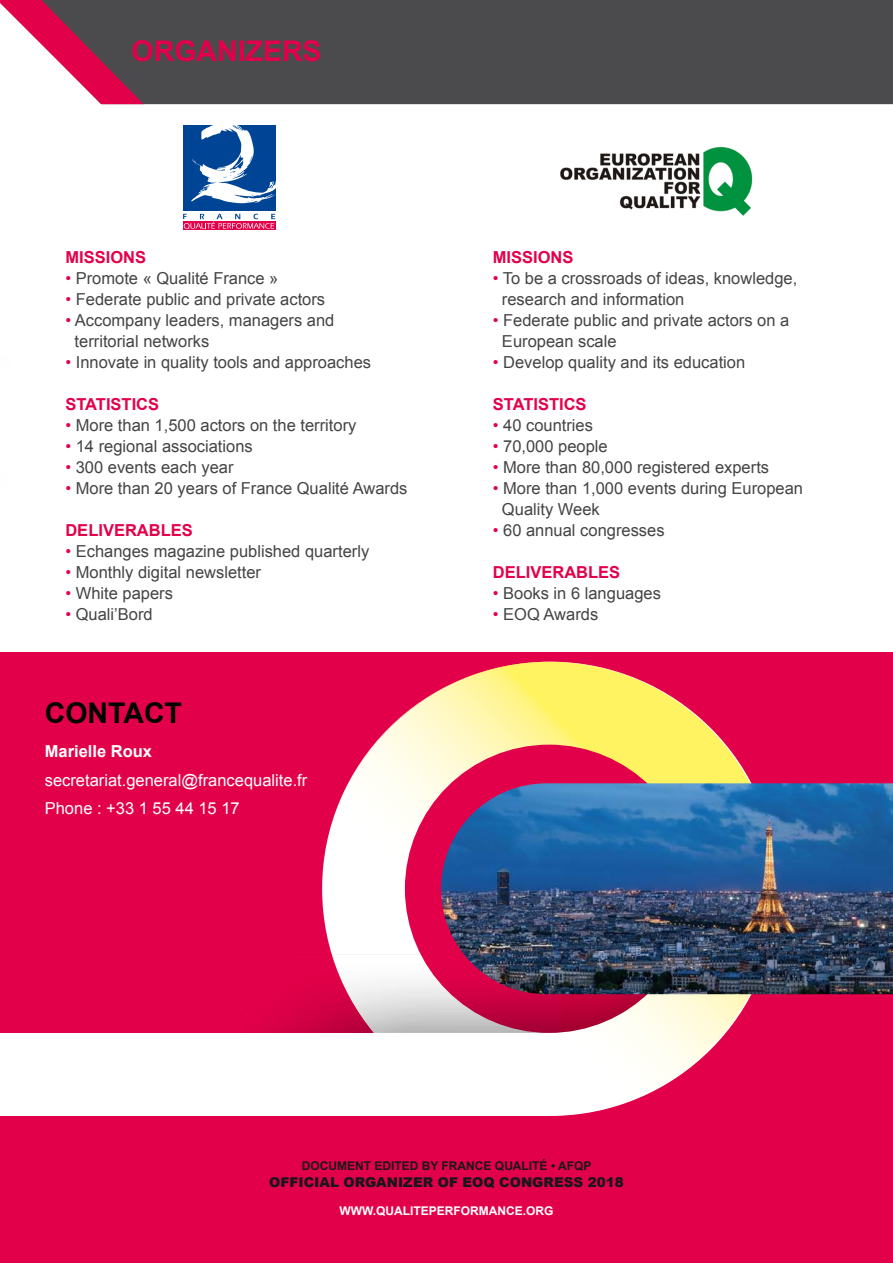
<style>
.page{position:relative;width:893px;height:1263px;background:#fff}
.page>*{position:absolute;margin:0;border:0;box-sizing:border-box;transform-origin:0 0}
.t1{font:700 28.5px "Arial";color:#e3004a}
.t2{font:700 28.5px "Arial";color:#000}
.t3{font:16.5px/21px "Arial";color:#444}
.t4{font:700 16.5px "Arial";color:#e3004a}
.t5{font:16.5px/28.5px "Arial";color:#fff}
.t6{font:700 16.5px "Arial";color:#fff}
.t7{font:900 13.5px "Arial";color:#1a171c}
.t8{font:700 12px "Arial";color:#1a171c}
.t9{font:700 12px "Arial";color:#fff}
.s1{color:#e3004a}
</style>
<div class="page">
<div style="left:144px;top:0;width:749px;height:104px;background:#4b4b4d"></div>
<div style="left:0;top:652px;width:893px;height:611px;background:#e3004a"></div>
<svg style="left:322px;top:662px;width:454px;height:454px;background:#fef7a9"></svg>
<div style="left:0;top:1033px;width:549px;height:83px;background:#fff"></div>
<svg style="left:231px;top:745px;width:462px;height:288px"></svg>
<img style="left:441px;top:783px;width:452px;height:211px">
<div style="left:183px;top:125px;width:92px;height:86px;background:#004595"></div>
<svg style="left:191px;top:125px;width:85px;height:78px"></svg>
<svg style="left:183px;top:214px;width:92px;height:15px"></svg>
<img style="left:560px;top:147px;width:193px;height:69px">
<svg style="left:0;top:0;width:144px;height:105px"></svg>
<h1 class="t1" style="left:132px;top:32px;width:192px">ORGANIZERS</h1>
<p class="t4" style="left:65px;top:246px;width:82px">MISSIONS</p>
<p class="t3" style="left:65px;top:268px;width:215px"><span class="s1">•</span> Promote « Qualité France »</p>
<p class="t3" style="left:65px;top:289px;width:261px"><span class="s1">•</span> Federate public and private actors</p>
<p class="t3" style="left:75px;top:310px;width:261px;text-indent:-9px"><span class="s1">•</span> Accompany leaders, managers and territorial networks</p>
<p class="t3" style="left:65px;top:352px;width:307px"><span class="s1">•</span> Innovate in quality tools and approaches</p>
<p class="t4" style="left:65px;top:393px;width:95px">STATISTICS</p>
<p class="t3" style="left:65px;top:415px;width:292px"><span class="s1">•</span> More than 1,500 actors on the territory</p>
<p class="t3" style="left:65px;top:436px;width:189px"><span class="s1">•</span> 14 regional associations</p>
<p class="t3" style="left:65px;top:457px;width:170px"><span class="s1">•</span> 300 events each year</p>
<p class="t3" style="left:65px;top:478px;width:344px"><span class="s1">•</span> More than 20 years of France Qualité Awards</p>
<p class="t4" style="left:65px;top:519px;width:129px">DELIVERABLES</p>
<p class="t3" style="left:65px;top:541px;width:305px"><span class="s1">•</span> Echanges magazine published quarterly</p>
<p class="t3" style="left:65px;top:562px;width:197px"><span class="s1">•</span> Monthly digital newsletter</p>
<p class="t3" style="left:65px;top:583px;width:109px"><span class="s1">•</span> White papers</p>
<p class="t3" style="left:65px;top:604px;width:89px"><span class="s1">•</span> Quali’Bord</p>
<h1 class="t2" style="left:45px;top:694px;width:139px">CONTACT</h1>
<p class="t6" style="left:45px;top:740px;width:109px">Marielle Roux</p>
<p class="t5" style="left:45px;top:766px;width:264px">secretariat.general@francequalite.fr<br>Phone : +33 1 55 44 15 17</p>
<p class="t4" style="left:493px;top:246px;width:82px">MISSIONS</p>
<p class="t3" style="left:502px;top:268px;width:297px;text-indent:-9px"><span class="s1">•</span> To be a crossroads of ideas, knowledge, research and information</p>
<p class="t3" style="left:502px;top:310px;width:289px;text-indent:-9px"><span class="s1">•</span> Federate public and private actors on a<br>European scale</p>
<p class="t3" style="left:493px;top:352px;width:254px"><span class="s1">•</span> Develop quality and its education</p>
<p class="t4" style="left:493px;top:393px;width:95px">STATISTICS</p>
<p class="t3" style="left:493px;top:415px;width:102px"><span class="s1">•</span> 40 countries</p>
<p class="t3" style="left:493px;top:436px;width:116px"><span class="s1">•</span> 70,000 people</p>
<p class="t3" style="left:493px;top:457px;width:278px"><span class="s1">•</span> More than 80,000 registered experts</p>
<p class="t3" style="left:502px;top:478px;width:303px;text-indent:-9px"><span class="s1">•</span> More than 1,000 events during European<br>Quality Week</p>
<p class="t3" style="left:493px;top:520px;width:173px"><span class="s1">•</span> 60 annual congresses</p>
<p class="t4" style="left:493px;top:561px;width:129px">DELIVERABLES</p>
<p class="t3" style="left:493px;top:583px;width:170px"><span class="s1">•</span> Books in 6 languages</p>
<p class="t3" style="left:493px;top:604px;width:107px"><span class="s1">•</span> EOQ Awards</p>
<p class="t8" style="left:302px;top:1158px;width:291px">DOCUMENT EDITED BY FRANCE QUALITÉ • AFQP</p>
<p class="t7" style="left:269px;top:1172px;width:356px">OFFICIAL ORGANIZER OF EOQ CONGRESS 2018</p>
<p class="t9" style="left:340px;top:1203px;width:215px">WWW.QUALITEPERFORMANCE.ORG</p>
</div>
